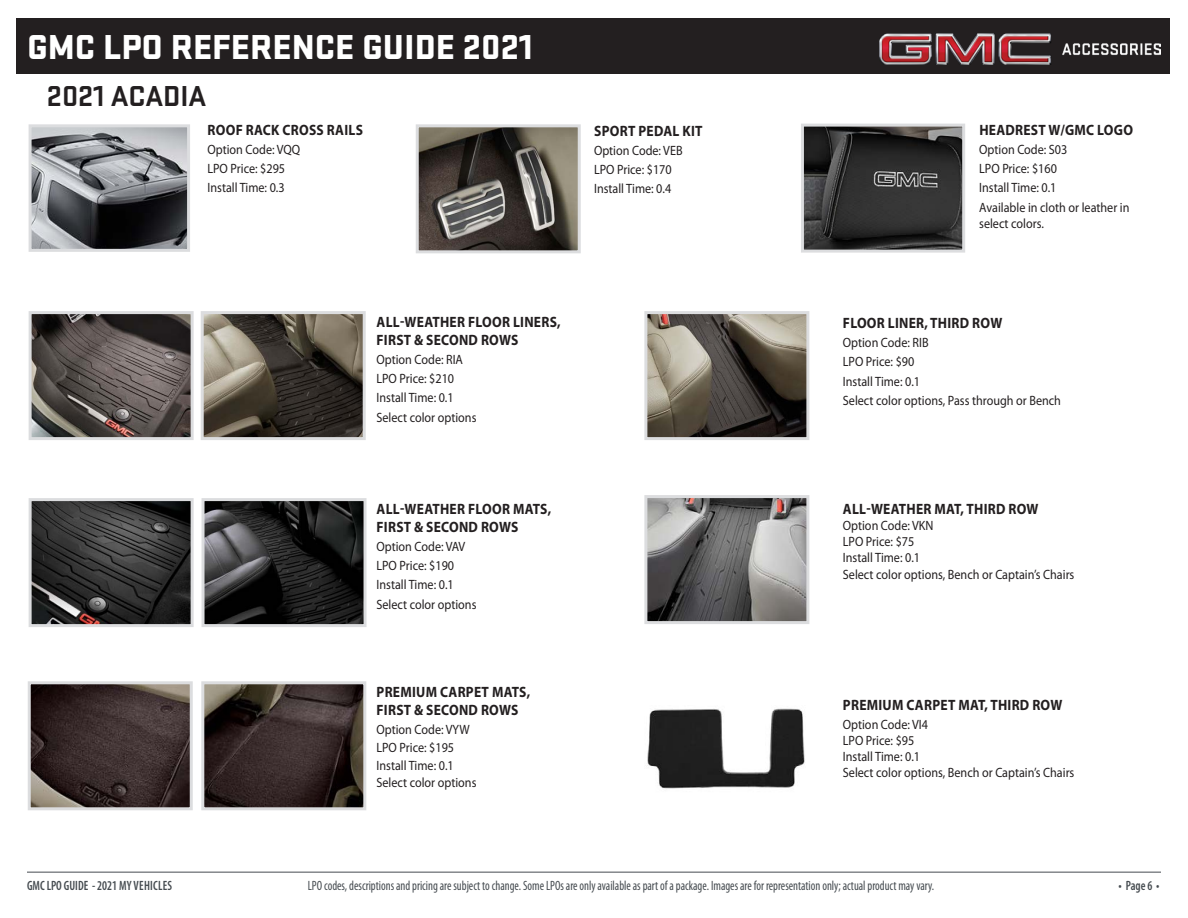
<style>
.page{position:relative;width:1188px;height:918px;background:#fff}
.page>*{position:absolute;margin:0;border:0;box-sizing:border-box;transform-origin:0 0}
.t1{font:900 36px "Stratum GMC";color:#fff}
.t2{font:700 30px "Stratum GMC";letter-spacing:-.005em;color:#231f20}
.t3{font:700 15px/18px "Myriad Pro";letter-spacing:.02em;color:#231f20;scale:.9 1}
.t4{font:13.5px/19.2px "Myriad Pro";color:#231f20;scale:.9 1}
.t5{font:condensed 13.5px "Myriad Pro";color:#454b50;scale:.9 1}
.t6{font:600 condensed 13.5px "Myriad Pro";color:#454b50;scale:.9 1}
</style>
<div class="page">
<div style="left:16px;top:18px;width:1154px;height:56px;background:#231f20"></div>
<img style="left:879px;top:33px;width:282px;height:31px">
<hr style="left:27px;top:872px;width:1134px;height:1px;background:#454b50">
<img style="left:33px;top:315px;width:157px;height:121px">
<div style="left:29px;top:311px;width:165px;height:129px;border:3px solid #dcdddf"></div>
<img style="left:205px;top:315px;width:157px;height:121px">
<div style="left:201px;top:311px;width:165px;height:129px;border:3px solid #dcdddf"></div>
<img style="left:648px;top:315px;width:157px;height:121px">
<div style="left:644px;top:311px;width:165px;height:129px;border:3px solid #dcdddf"></div>
<img style="left:33px;top:502px;width:157px;height:121px">
<div style="left:29px;top:498px;width:165px;height:129px;border:3px solid #dcdddf"></div>
<img style="left:32px;top:685px;width:157px;height:121px">
<div style="left:28px;top:681px;width:165px;height:129px;border:3px solid #dcdddf"></div>
<img style="left:206px;top:502px;width:157px;height:121px">
<div style="left:202px;top:498px;width:165px;height:129px;border:3px solid #dcdddf"></div>
<img style="left:205px;top:685px;width:157px;height:121px">
<div style="left:201px;top:681px;width:165px;height:129px;border:3px solid #dcdddf"></div>
<img style="left:648px;top:499px;width:157px;height:121px">
<div style="left:644px;top:495px;width:165px;height:129px;border:3px solid #dcdddf"></div>
<img style="left:647px;top:708px;width:158px;height:81px">
<img style="left:420px;top:128px;width:157px;height:121px">
<div style="left:416px;top:124px;width:165px;height:129px;border:3px solid #dcdddf"></div>
<img style="left:805px;top:128px;width:156px;height:121px">
<div style="left:801px;top:124px;width:164px;height:129px;border:3px solid #dcdddf"></div>
<img style="left:33px;top:128px;width:153px;height:120px">
<div style="left:29px;top:124px;width:161px;height:128px;border:3px solid #dcdddf"></div>
<h1 class="t1" style="left:27px;top:21px;width:508px">GMC LPO REFERENCE GUIDE 2021</h1>
<h2 class="t2" style="left:47px;top:75px;width:161px">2021 ACADIA</h2>
<p class="t3" style="left:208px;top:120px;width:174px">ROOF RACK CROSS RAILS</p>
<p class="t4" style="left:207px;top:140px;width:105px">Option Code: VQQ<br>LPO Price: $295<br>Install Time: 0.3</p>
<p class="t3" style="left:594px;top:121px;width:122px">SPORT PEDAL KIT</p>
<p class="t4" style="left:594px;top:140px;width:100px">Option Code: VEB<br>LPO Price: $170<br>Install Time: 0.4</p>
<p class="t3" style="left:377px;top:312px;width:206px">ALL-WEATHER FLOOR LINERS,<br>FIRST &amp; SECOND ROWS</p>
<p class="t4" style="left:376px;top:350px;width:113px">Option Code: RIA<br>LPO Price: $210<br>Install Time: 0.1<br>Select color options</p>
<p class="t3" style="left:377px;top:499px;width:196px">ALL-WEATHER FLOOR MATS,<br>FIRST &amp; SECOND ROWS</p>
<p class="t4" style="left:376px;top:537px;width:113px">Option Code: VAV<br>LPO Price: $190<br>Install Time: 0.1<br>Select color options</p>
<p class="t3" style="left:377px;top:683px;width:172px">PREMIUM CARPET MATS,<br>FIRST &amp; SECOND ROWS</p>
<p class="t4" style="left:376px;top:721px;width:113px;line-height:17.7px">Option Code: VYW<br>LPO Price: $195<br>Install Time: 0.1<br>Select color options</p>
<p class="t3" style="left:979px;top:120px;width:172px">HEADREST W/GMC LOGO</p>
<p class="t4" style="left:979px;top:140px;width:168px">Option Code: S03<br>LPO Price: $160<br>Install Time: 0.1<br>Available in cloth or leather in</p>
<p class="t4" style="left:979px;top:214px;width:73px">select colors.</p>
<p class="t3" style="left:843px;top:313px;width:179px">FLOOR LINER, THIRD ROW</p>
<p class="t4" style="left:843px;top:333px;width:244px">Option Code: RIB<br>LPO Price: $90<br>Install Time: 0.1<br>Select color options, Pass through or Bench</p>
<p class="t3" style="left:843px;top:499px;width:219px">ALL-WEATHER MAT, THIRD ROW</p>
<p class="t4" style="left:843px;top:517px;width:259px;line-height:16.2px">Option Code: VKN<br>LPO Price: $75<br>Install Time: 0.1<br>Select color options, Bench or Captain’s Chairs</p>
<p class="t3" style="left:843px;top:695px;width:245px">PREMIUM CARPET MAT, THIRD ROW</p>
<p class="t4" style="left:843px;top:716px;width:259px;line-height:16.2px">Option Code: VI4<br>LPO Price: $95<br>Install Time: 0.1<br>Select color options, Bench or Captain’s Chairs</p>
<p class="t6" style="left:27px;top:878px;width:163px">GMC LPO GUIDE - 2021 MY VEHICLES</p>
<p class="t5" style="left:308px;top:878px;width:698px">LPO codes, descriptions and pricing are subject to change. Some LPOs are only available as part of a package. Images are for representation only; actual product may vary.</p>
<p class="t6" style="left:1119px;top:878px;width:47px">• Page 6 •</p>
</div>
